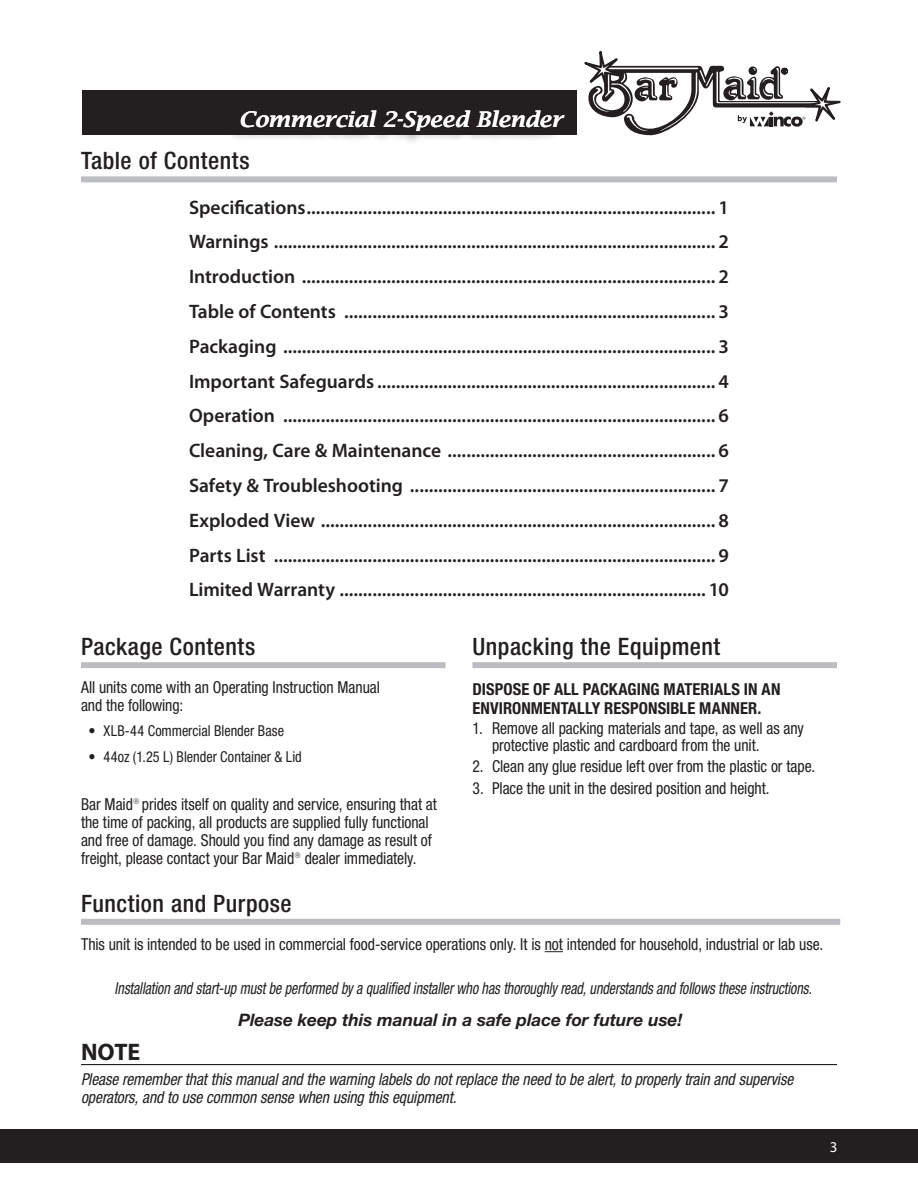
<style>
.page{position:relative;width:918px;height:1188px;background:#fff}
.page>*{position:absolute;margin:0;border:0;box-sizing:border-box;transform-origin:0 0}
.Column_Titles{font:500 condensed 24px "Helvetica Neue LT Pro";letter-spacing:.02em;color:#231f20}
.NOTE{font:700 24px "Myriad Pro";color:#231f20}
.Sub-Title{font:italic 600 21.6px "Lucida Bright";letter-spacing:-.01em;color:#fff;scale:1.06 1}
.Table_of_Contents{font:600 19.5px "Myriad Pro";color:#231f20}
.WARNING-CAUTION{font:italic 700 17.25px "Helvetica Neue LT Pro";letter-spacing:-.005em;color:#231f20}
.Basic_Copy{font:condensed 16.5px/18px "Helvetica Neue LT Pro";letter-spacing:-.005em;color:#231f20;scale:.95 1}
.Basic_Copy__Bold_Italic{font:italic condensed 16.5px/18px "Helvetica Neue LT Pro";letter-spacing:-.005em;color:#231f20;scale:.95 1}
.Basic_Copy__Bold_Italic-2{font:italic condensed 16.5px "Helvetica Neue LT Pro";letter-spacing:-.005em;color:#231f20;scale:.85 1}
.HEADLINE_FOR_BASIC_COPY{font:700 condensed 16.5px/19.5px "Helvetica Neue LT Pro";letter-spacing:.005em;color:#231f20}
.t1{font:condensed 15px "Helvetica Neue LT Pro";color:#231f20;scale:.95 1}
.t2{font:15px "Myriad Pro";color:#fff}
.s1{font-family:"Gotham";font-weight:300;font-stretch:normal}
</style>
<div class="page">
<div style="left:0;top:1129px;width:918px;height:34px;background:#231f20"></div>
<div style="left:82px;top:90px;width:495px;height:45px;background:#231f20"></div>
<svg style="left:584px;top:50px;width:257px;height:86px"></svg>
<div style="left:226px;top:109px;width:339px;height:37px;background:#231f20;opacity:.34"></div>
<div style="left:81px;top:176px;width:756px;height:6px;background:#bcbdc0"></div>
<div style="left:81px;top:662px;width:365px;height:6px;background:#bcbdc0"></div>
<div style="left:472px;top:662px;width:365px;height:6px;background:#bcbdc0"></div>
<hr style="left:81px;top:1064px;width:756px;height:1px;background:#231f20">
<div style="left:81px;top:919px;width:759px;height:6px;background:#bcbdc0"></div>
<svg style="left:545px;top:951px;width:18px;height:1px"></svg>
<p class="Sub-Title" style="left:238px;top:107px;width:307px">Commercial 2-Speed Blender</p>
<p class="Column_Titles" style="left:81px;top:147px;width:170px">Table of Contents</p>
<p class="Table_of_Contents" style="left:189px;top:195px;width:542px">Specifications....................................................................................... 1</p>
<p class="Table_of_Contents" style="left:189px;top:229px;width:542px">Warnings .............................................................................................. 2</p>
<p class="Table_of_Contents" style="left:189px;top:264px;width:542px">Introduction ........................................................................................ 2</p>
<p class="Table_of_Contents" style="left:189px;top:299px;width:541px">Table of Contents ............................................................................... 3</p>
<p class="Table_of_Contents" style="left:189px;top:334px;width:542px">Packaging ............................................................................................ 3</p>
<p class="Table_of_Contents" style="left:189px;top:369px;width:542px">Important Safeguards ........................................................................ 4</p>
<p class="Table_of_Contents" style="left:189px;top:403px;width:541px">Operation ............................................................................................ 6</p>
<p class="Table_of_Contents" style="left:189px;top:438px;width:541px">Cleaning, Care &amp; Maintenance ......................................................... 6</p>
<p class="Table_of_Contents" style="left:189px;top:473px;width:541px">Safety &amp; Troubleshooting ................................................................. 7</p>
<p class="Table_of_Contents" style="left:189px;top:508px;width:541px">Exploded View .................................................................................... 8</p>
<p class="Table_of_Contents" style="left:189px;top:543px;width:541px">Parts List .............................................................................................. 9</p>
<p class="Table_of_Contents" style="left:189px;top:577px;width:541px">Limited Warranty .............................................................................. 10</p>
<p class="Column_Titles" style="left:81px;top:632px;width:176px">Package Contents</p>
<p class="Basic_Copy" style="left:81px;top:678px;width:316px">All units come with an Operating Instruction Manual and the following:</p>
<p class="t1" style="left:88px;top:722px;width:207px">• XLB-44 Commercial Blender Base</p>
<p class="t1" style="left:88px;top:748px;width:226px">• 44oz (1.25 L) Blender Container &amp; Lid</p>
<p class="Basic_Copy" style="left:81px;top:795px;width:376px">Bar Maid<span class="s1">®</span> prides itself on quality and service, ensuring that at the time of packing, all products are supplied fully functional and free of damage. Should you find any damage as result of freight, please contact your Bar Maid<span class="s1">®</span> dealer immediately.</p>
<p class="Column_Titles" style="left:472px;top:632px;width:249px">Unpacking the Equipment</p>
<p class="HEADLINE_FOR_BASIC_COPY" style="left:472px;top:679px;width:310px">DISPOSE OF ALL PACKAGING MATERIALS IN AN<br>ENVIRONMENTALLY RESPONSIBLE MANNER.</p>
<p class="Basic_Copy" style="left:492px;top:720px;width:330px;line-height:16.5px;text-indent:-20px">1. Remove all packing materials and tape, as well as any protective plastic and cardboard from the unit.</p>
<p class="Basic_Copy" style="left:472px;top:757px;width:362px">2. Clean any glue residue left over from the plastic or tape.</p>
<p class="Basic_Copy" style="left:472px;top:779px;width:314px">3. Place the unit in the desired position and height.</p>
<p class="Column_Titles" style="left:81px;top:889px;width:212px">Function and Purpose</p>
<p class="Basic_Copy" style="left:81px;top:935px;width:783px">This unit is intended to be used in commercial food-service operations only. It is not intended for household, industrial or lab use.</p>
<p class="Basic_Copy__Bold_Italic-2" style="left:115px;top:979px;width:822px">Installation and start-up must be performed by a qualified installer who has thoroughly read, understands and follows these instructions.</p>
<p class="WARNING-CAUTION" style="left:239px;top:1009px;width:446px">Please keep this manual in a safe place for future use!</p>
<p class="NOTE" style="left:81px;top:1037px;width:61px">NOTE</p>
<p class="Basic_Copy__Bold_Italic" style="left:81px;top:1071px;width:751px">Please remember that this manual and the warning labels do not replace the need to be alert, to properly train and supervise operators, and to use common sense when using this equipment.</p>
<p class="t2" style="left:830px;top:1137px;width:9px">3</p>
</div>
